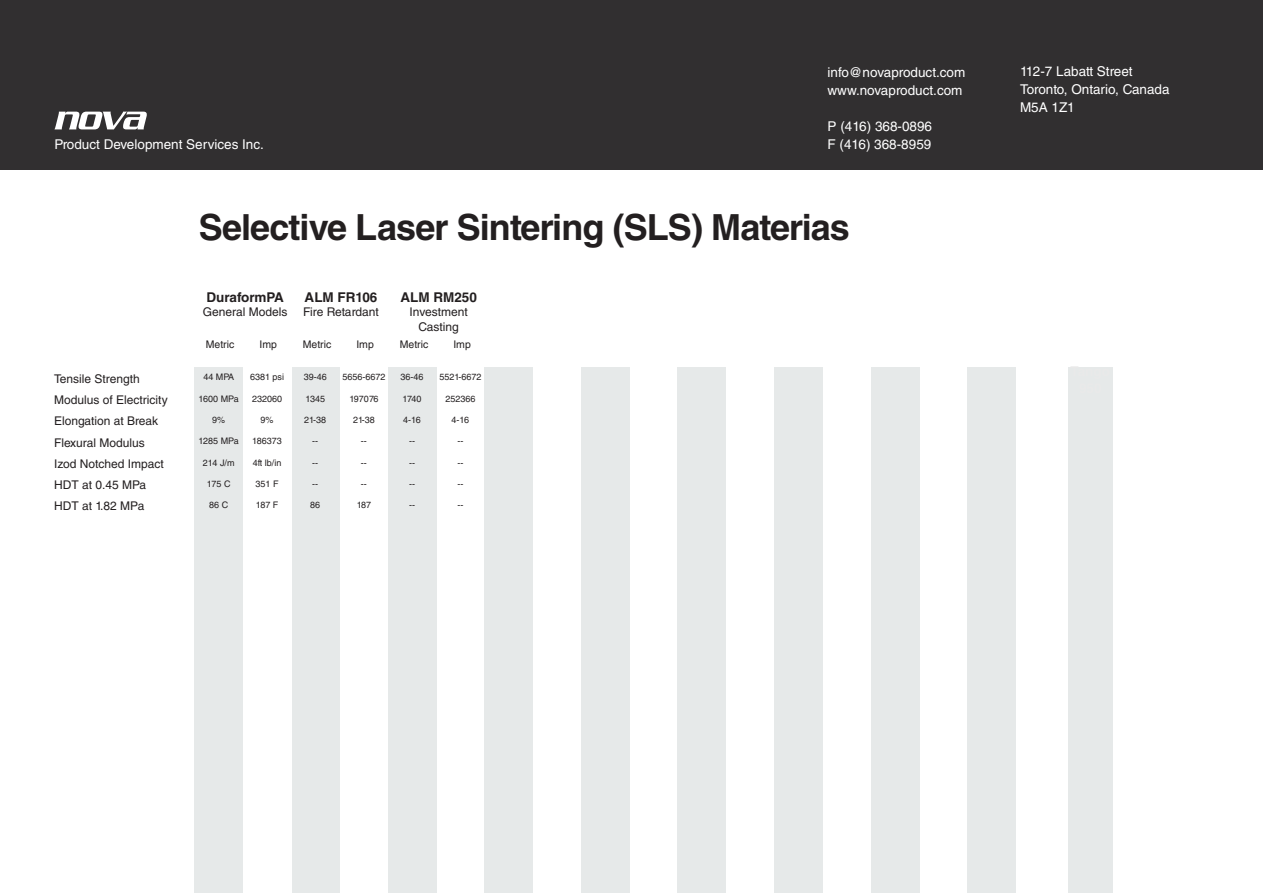
<style>
.page{position:relative;width:1263px;height:893px;background:#fff}
.page>*{position:absolute;margin:0;border:0;box-sizing:border-box;transform-origin:0 0}
.t1{font:700 36px "Helvetica LT Std";letter-spacing:-.025em;color:#231f20}
.t2{font:13.5px "Helvetica LT Std";color:#fff}
.t3{font:700 13.5px "Helvetica LT Std";color:#231f20}
.t4{font:12px/14.4px "Helvetica LT Std";color:#231f20;text-align:center}
.t5{font:10.5px "Helvetica LT Std";color:#231f20}
.t6{font:9px "Helvetica LT Std";color:#231f20}
</style>
<div class="page">
<div style="left:194px;top:367px;width:49px;height:526px;background:#e6e9e9"></div>
<div style="left:292px;top:367px;width:48px;height:526px;background:#e6e9e9"></div>
<div style="left:388px;top:367px;width:48px;height:526px;background:#e6e9e9"></div>
<div style="left:484px;top:367px;width:49px;height:526px;background:#e6e9e9"></div>
<div style="left:581px;top:367px;width:48px;height:526px;background:#e6e9e9"></div>
<div style="left:678px;top:367px;width:48px;height:526px;background:#e6e9e9"></div>
<div style="left:774px;top:367px;width:48px;height:526px;background:#e6e9e9"></div>
<div style="left:871px;top:367px;width:48px;height:526px;background:#e6e9e9"></div>
<div style="left:968px;top:367px;width:48px;height:526px;background:#e6e9e9"></div>
<div style="left:1068px;top:367px;width:44px;height:526px;background:#e6e9e9"></div>
<div style="left:0;top:0;width:1263px;height:169px;background:#312f30"></div>
<svg style="left:54px;top:112px;width:93px;height:17px"></svg>
<p class="t2" style="left:54px;top:136px;width:211px">Product Development Services Inc.</p>
<p class="t2" style="left:827px;top:64px;width:139px">info@novaproduct.com</p>
<p class="t2" style="left:827px;top:82px;width:136px">www.novaproduct.com</p>
<p class="t2" style="left:827px;top:118px;width:106px">P (416) 368-0896</p>
<p class="t2" style="left:827px;top:136px;width:105px">F (416) 368-8959</p>
<p class="t1" style="left:199px;top:205px;width:652px">Selective Laser Sintering (SLS) Materias</p>
<p class="t4" style="left:54px;top:371px;width:87px">Tensile Strength</p>
<p class="t4" style="left:54px;top:392px;width:115px">Modulus of Electricity</p>
<p class="t4" style="left:54px;top:414px;width:106px">Elongation at Break</p>
<p class="t4" style="left:54px;top:435px;width:92px">Flexural Modulus</p>
<p class="t4" style="left:54px;top:456px;width:111px">Izod Notched Impact</p>
<p class="t4" style="left:54px;top:478px;width:94px">HDT at 0.45 MPa</p>
<p class="t4" style="left:54px;top:499px;width:92px">HDT at 1.82 MPa</p>
<p class="t3" style="left:207px;top:289px;width:79px">DuraformPA</p>
<p class="t4" style="left:203px;top:305px;width:86px">General Models</p>
<p class="t3" style="left:305px;top:289px;width:74px">ALM FR106</p>
<p class="t4" style="left:303px;top:305px;width:77px">Fire Retardant</p>
<p class="t3" style="left:400px;top:289px;width:78px">ALM RM250</p>
<p class="t4" style="left:410px;top:305px;width:60px">Investment<br>Casting</p>
<p class="t5" style="left:206px;top:338px;width:30px">Metric</p>
<p class="t5" style="left:259px;top:338px;width:19px">Imp</p>
<p class="t5" style="left:303px;top:338px;width:30px">Metric</p>
<p class="t5" style="left:356px;top:338px;width:19px">Imp</p>
<p class="t5" style="left:400px;top:338px;width:30px">Metric</p>
<p class="t5" style="left:453px;top:338px;width:19px">Imp</p>
<p class="t6" style="left:203px;top:372px;width:32px">44 MPA</p>
<p class="t6" style="left:199px;top:393px;width:42px">1600 MPa</p>
<p class="t6" style="left:212px;top:415px;width:15px">9%</p>
<p class="t6" style="left:199px;top:436px;width:42px">1285 MPa</p>
<p class="t6" style="left:203px;top:457px;width:33px">214 J/m</p>
<p class="t6" style="left:207px;top:479px;width:25px">175 C</p>
<p class="t6" style="left:209px;top:500px;width:21px">86 C</p>
<p class="t6" style="left:250px;top:372px;width:36px">6381 psi</p>
<p class="t6" style="left:252px;top:393px;width:32px">232060</p>
<p class="t6" style="left:261px;top:415px;width:15px">9%</p>
<p class="t6" style="left:252px;top:436px;width:31px">186373</p>
<p class="t6" style="left:253px;top:457px;width:30px">4ft lb/in</p>
<p class="t6" style="left:256px;top:479px;width:25px">351 F</p>
<p class="t6" style="left:256px;top:500px;width:24px">187 F</p>
<p class="t6" style="left:304px;top:372px;width:25px">39-46</p>
<p class="t6" style="left:305px;top:393px;width:21px">1345</p>
<p class="t6" style="left:304px;top:415px;width:23px">21-38</p>
<p class="t6" style="left:312px;top:436px;width:7px">--</p>
<p class="t6" style="left:312px;top:457px;width:7px">--</p>
<p class="t6" style="left:312px;top:479px;width:7px">--</p>
<p class="t6" style="left:310px;top:500px;width:12px">86</p>
<p class="t6" style="left:342px;top:372px;width:45px">5656-6672</p>
<p class="t6" style="left:349px;top:393px;width:31px">197076</p>
<p class="t6" style="left:353px;top:415px;width:23px">21-38</p>
<p class="t6" style="left:361px;top:436px;width:7px">--</p>
<p class="t6" style="left:361px;top:457px;width:7px">--</p>
<p class="t6" style="left:361px;top:479px;width:7px">--</p>
<p class="t6" style="left:357px;top:500px;width:16px">187</p>
<p class="t6" style="left:400px;top:372px;width:25px">36-46</p>
<p class="t6" style="left:403px;top:393px;width:20px">1740</p>
<p class="t6" style="left:403px;top:415px;width:19px">4-16</p>
<p class="t6" style="left:409px;top:436px;width:7px">--</p>
<p class="t6" style="left:409px;top:457px;width:7px">--</p>
<p class="t6" style="left:409px;top:479px;width:7px">--</p>
<p class="t6" style="left:409px;top:500px;width:7px">--</p>
<p class="t6" style="left:439px;top:372px;width:43px">5521-6672</p>
<p class="t6" style="left:445px;top:393px;width:32px">252366</p>
<p class="t6" style="left:452px;top:415px;width:19px">4-16</p>
<p class="t6" style="left:457px;top:436px;width:7px">--</p>
<p class="t6" style="left:457px;top:457px;width:7px">--</p>
<p class="t6" style="left:457px;top:479px;width:7px">--</p>
<p class="t6" style="left:457px;top:500px;width:7px">--</p>
<p class="t2" style="left:1020px;top:64px;width:114px">112-7 Labatt Street</p>
<p class="t2" style="left:1020px;top:82px;width:151px">Toronto, Ontario, Canada</p>
<p class="t2" style="left:1020px;top:100px;width:56px">M5A 1Z1</p>
</div>
